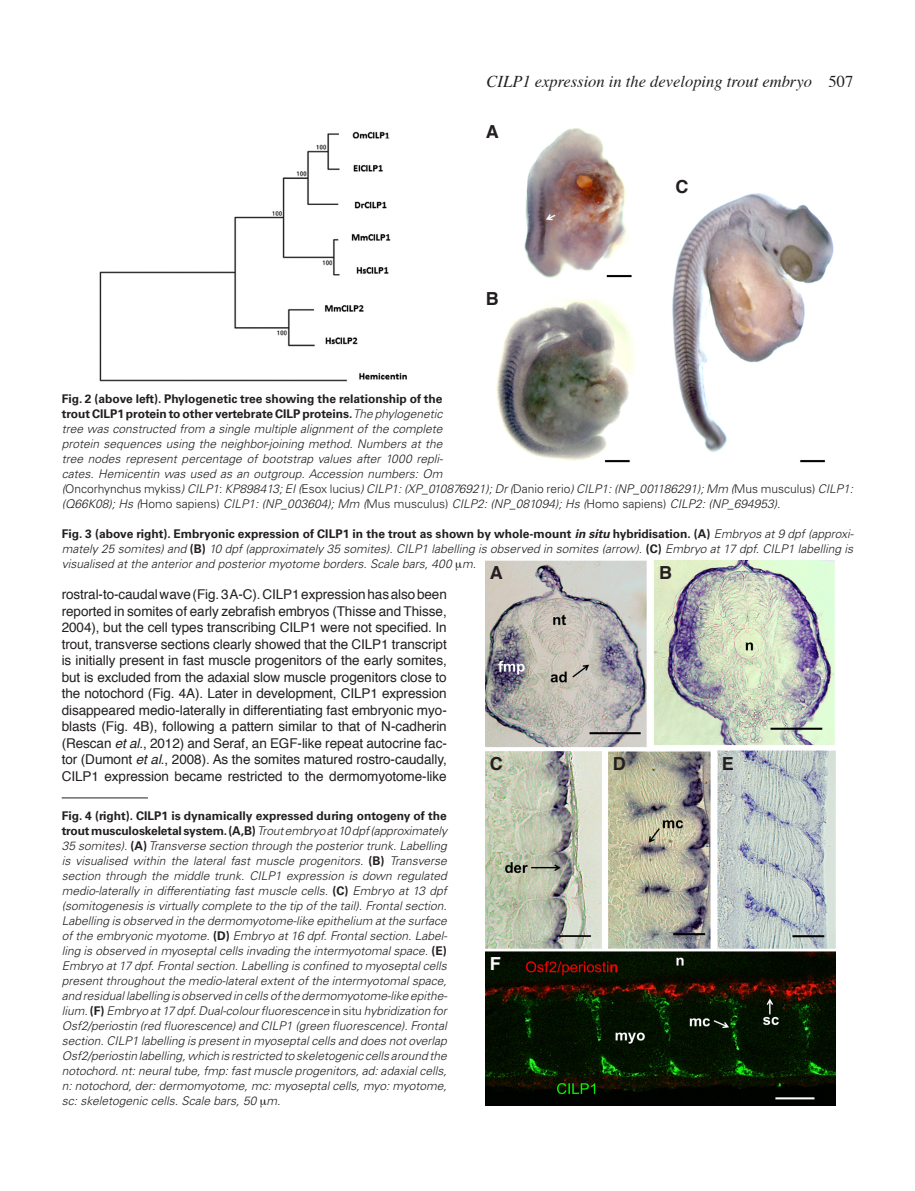
<style>
.page{position:relative;width:915px;height:1191px;background:#fff}
.page>*{position:absolute;margin:0;border:0;box-sizing:border-box;transform-origin:0 0}
._0-PictureA_B_C{font:700 18px "Helvetica";color:#231f20}
._0-PictureA_B_C-2{font:700 18px "Helvetica";color:#fff}
.t1{font:italic 16.5px "Times";color:#231f20}
._0-Texto{font:13.5px/16.5px "Helvetica";letter-spacing:-.005em;color:#231f20;text-align:justify}
._0-PictureLegendText{font:italic 300 12px/15px "Univers LT Std";color:#231f20;text-align:justify}
.s1{font-style:normal}
.s2{font-weight:700;font-style:normal}
.s3{font-weight:700}
.s4{font-style:italic}
</style>
<div class="page">
<img style="left:99px;top:131px;width:308px;height:251px">
<img style="left:496px;top:127px;width:338px;height:336px">
<img style="left:485px;top:561px;width:350px;height:545px">
<hr style="left:62px;top:797px;width:86px;height:1px;background:#231f20">
<p class="t1" style="left:486px;top:67px;width:368px">CILP1 expression in the developing trout embryo <span class="s1">507</span></p>
<p class="_0-PictureA_B_C" style="left:485px;top:117px;width:14px">A</p>
<p class="_0-PictureLegendText" style="left:62px;top:392px;width:383px"><span class="s2">Fig. 2 (above left). Phylogenetic tree showing the relationship of the trout CILP1 protein to other vertebrate CILP proteins.</span> The phylogenetic tree was constructed from a single multiple alignment of the complete protein sequences using the neighbor-joining method. Numbers at the tree nodes represent percentage of bootstrap values after 1000 repli&shy;cates. Hemicentin was used as an outgroup. Accession numbers: Om</p>
<p class="_0-PictureA_B_C" style="left:485px;top:284px;width:14px">B</p>
<p class="_0-PictureA_B_C" style="left:675px;top:172px;width:14px">C</p>
<p class="_0-PictureLegendText" style="left:62px;top:481px;width:792px">(<span class="s1">Oncorhynchus mykiss</span>) CILP1<span class="s1">:</span> KP898413; EI (<span class="s1">Esox lucius</span>) CILP1: (XP_010876921); Dr (<span class="s1">Danio rerio</span>) CILP1: (NP_001186291); Mm (<span class="s1">Mus musculus)</span> CILP1: (Q66K08); Hs (<span class="s1">Homo sapiens)</span> CILP1: (NP_003604); Mm (<span class="s1">Mus musculus)</span> CILP2: (NP_081094); Hs (<span class="s1">Homo sapiens)</span> CILP2: (NP_694953).</p>
<p class="_0-PictureLegendText" style="left:62px;top:526px;width:793px"><span class="s2">Fig. 3 (above right). Embryonic expression of CILP1 in the trout as shown by whole-mount</span> <span class="s3">in situ</span> <span class="s2">hybridisation. (A)</span> Embryos at 9 dpf (approxi&shy;mately 25 somites) and <span class="s2">(B)</span> 10 dpf (approximately 35 somites). CILP1 labelling is observed in somites (arrow). <span class="s2">(C)</span> Embryo at 17 dpf. CILP1 labelling is visualised at the anterior and posterior myotome borders. Scale bars, 400 m.</p>
<p class="_0-PictureA_B_C" style="left:489px;top:558px;width:14px">A</p>
<p class="_0-PictureA_B_C" style="left:659px;top:558px;width:14px">B</p>
<p class="_0-Texto" style="left:62px;top:586px;width:386px">rostral-to-caudal wave (Fig. 3 A-C). CILP1 expression has also been reported in somites of early zebrafish embryos (Thisse and Thisse, 2004), but the cell types transcribing CILP1 were not specified. In trout, transverse sections clearly showed that the CILP1 transcript is initially present in fast muscle progenitors of the early somites, but is excluded from the adaxial slow muscle progenitors close to the notochord (Fig. 4A). Later in development, CILP1 expression disappeared medio-laterally in differentiating fast embryonic myo&shy;blasts (Fig. 4B), following a pattern similar to that of N-cadherin (Rescan <span class="s4">et al</span>., 2012) and Seraf, an EGF-like repeat autocrine fac&shy;tor (Dumont <span class="s4">et al</span>., 2008). As the somites matured rostro-caudally, CILP1 expression became restricted to the dermomyotome-like</p>
<p class="_0-PictureLegendText" style="left:62px;top:808px;width:387px"><span class="s2">Fig. 4 (right). CILP1 is dynamically expressed during ontogeny of the trout musculoskeletal system. (A,B)</span> Trout embryo at 10 dpf (approximately 35 somites). <span class="s2">(A)</span> Transverse section through the posterior trunk. Labelling is visualised within the lateral fast muscle progenitors. <span class="s2">(B)</span> Transverse section through the middle trunk. CILP1 expression is down regulated medio-laterally in differentiating fast muscle cells. <span class="s2">(C)</span> Embryo at 13 dpf (somitogenesis is virtually complete to the tip of the tail). Frontal section.<br>Labelling is observed in the dermomyotome-like epithelium at the surface of the embryonic myotome. <span class="s2">(D)</span> Embryo at 16 dpf. Frontal section. Label&shy;ling is observed in myoseptal cells invading the intermyotomal space. <span class="s2">(E)<br></span>Embryo at 17 dpf. Frontal section. Labelling is confined to myoseptal cells present throughout the medio-lateral extent of the intermyotomal space, and residual labelling is observed in cells of the dermomyotome-like epithe&shy;lium. <span class="s2">(F)</span> Embryo at 17 dpf. Dual-colour fluorescence <span class="s1">in situ</span> hybridization for Osf2/periostin (red fluorescence) and CILP1 (green fluorescence). Frontal section. CILP1 labelling is present in myoseptal cells and does not overlap Osf2/periostin labelling, which is restricted to skeletogenic cells around the notochord. nt: neural tube, fmp: fast muscle progenitors, ad: adaxial cells, n: notochord, der: dermomyotome, mc: myoseptal cells, myo: myotome, sc: skeletogenic cells. Scale bars, 50 m.</p>
<p class="_0-PictureA_B_C" style="left:489px;top:749px;width:14px">C</p>
<p class="_0-PictureA_B_C" style="left:612px;top:749px;width:14px">D</p>
<p class="_0-PictureA_B_C" style="left:721px;top:749px;width:14px">E</p>
<p class="_0-PictureA_B_C-2" style="left:489px;top:949px;width:12px">F</p>
</div>
